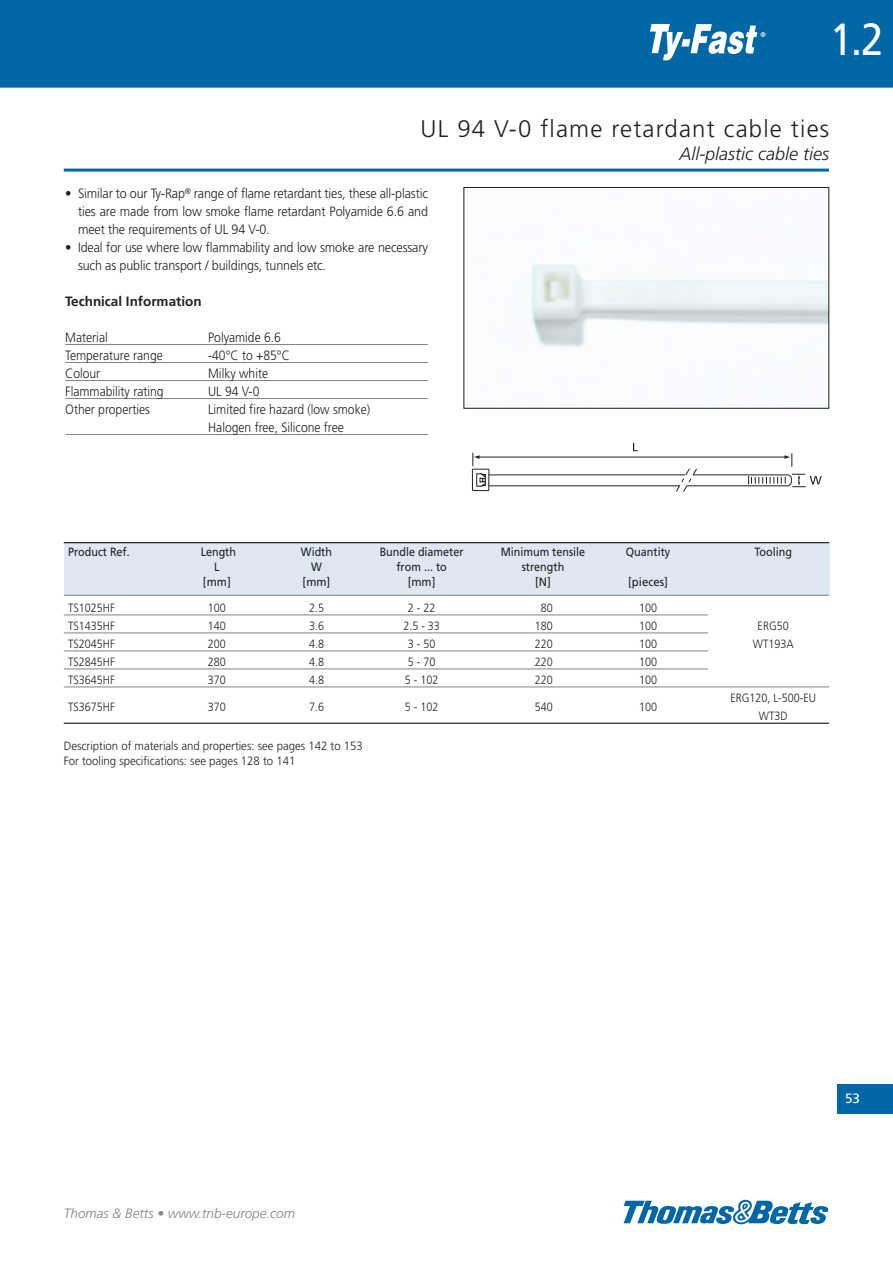
<style>
.page{position:relative;width:893px;height:1263px;background:#fff}
.page>*{position:absolute;margin:0;border:0;box-sizing:border-box;transform-origin:0 0}
.t1{font:45px "Frutiger";color:#fff;scale:.88 1}
.t2{font:300 24px "Frutiger";letter-spacing:.05em;color:#231f20}
.t3{font:italic 300 18px "Frutiger";color:#231f20}
.t4{font:300 13.5px/18px "Frutiger";letter-spacing:-.01em;color:#231f20;text-align:justify;scale:.95 1}
.t5{font:300 13.5px/18px "Frutiger";letter-spacing:-.01em;color:#231f20;scale:.9 1}
.t6{font:italic 300 13.5px "Frutiger";color:#808285}
.t7{font:700 13.5px "Frutiger";color:#231f20}
.t8{font:13.5px "Frutiger";color:#fff}
.t9{font:300 12px "Frutiger";color:#231f20;scale:.9 1}
.t10{font:300 12px/15px "Frutiger";color:#231f20;scale:.95 1}
.t11{font:12px "Frutiger";color:#231f20;scale:.9 1}
.t12{font:12px "Frutiger";color:#231f20;scale:.95 1}
</style>
<div class="page">
<div style="left:0;top:0;width:893px;height:89px;background:#0067a5"></div>
<div style="left:838px;top:1084px;width:55px;height:30px;background:#0067a5"></div>
<svg style="left:624px;top:1200px;width:204px;height:24px"></svg>
<svg style="left:650px;top:24px;width:115px;height:36px"></svg>
<hr style="left:0;top:88px;width:893px;height:3px;background:#fff">
<hr style="left:64px;top:169px;width:765px;height:3px;background:#0067a5">
<img style="left:531px;top:264px;width:296px;height:84px">
<div style="left:463px;top:187px;width:366px;height:222px;border:1px solid #231f20"></div>
<hr style="left:65px;top:344px;width:363px;height:1px;background:#808285">
<hr style="left:65px;top:362px;width:363px;height:1px;background:#808285">
<hr style="left:65px;top:380px;width:363px;height:1px;background:#808285">
<hr style="left:65px;top:398px;width:363px;height:1px;background:#808285">
<hr style="left:65px;top:434px;width:363px;height:1px;background:#808285">
<svg style="left:471px;top:443px;width:351px;height:49px"></svg>
<div style="left:64px;top:543px;width:765px;height:52px;background:#dee7f2"></div>
<hr style="left:64px;top:542px;width:765px;height:1px;background:#231f20">
<hr style="left:64px;top:595px;width:765px;height:1px;background:#808285">
<hr style="left:64px;top:615px;width:644px;height:1px;background:#808285">
<hr style="left:64px;top:633px;width:644px;height:1px;background:#808285">
<hr style="left:64px;top:651px;width:644px;height:1px;background:#808285">
<hr style="left:64px;top:669px;width:644px;height:1px;background:#808285">
<hr style="left:64px;top:687px;width:765px;height:1px;background:#808285">
<hr style="left:64px;top:723px;width:765px;height:1px;background:#231f20">
<h1 class="t1" style="left:830px;top:21px;width:62px">1.2</h1>
<h2 class="t2" style="left:420px;top:119px;width:410px">UL 94 V-0 flame retardant cable ties</h2>
<p class="t4" style="left:78px;top:185px;width:370px;text-indent:-13px">• Similar to our Ty-Rap<sup>®</sup> range of flame retardant ties, these all-plastic ties are made from low smoke flame retardant Polyamide 6.6 and meet the requirements of UL 94 V-0.</p>
<p class="t4" style="left:78px;top:239px;width:370px;text-indent:-13px">• Ideal for use where low flammability and low smoke are necessary such as public transport / buildings, tunnels etc.</p>
<p class="t7" style="left:65px;top:296px;width:138px">Technical Information</p>
<p class="t5" style="left:65px;top:329px;width:49px">Material</p>
<p class="t5" style="left:208px;top:329px;width:82px">Polyamide 6.6</p>
<p class="t5" style="left:65px;top:347px;width:110px">Temperature range</p>
<p class="t5" style="left:208px;top:347px;width:92px">-40°C to +85°C</p>
<p class="t5" style="left:65px;top:365px;width:40px">Colour</p>
<p class="t5" style="left:208px;top:365px;width:68px">Milky white</p>
<p class="t5" style="left:65px;top:383px;width:111px">Flammability rating</p>
<p class="t5" style="left:208px;top:383px;width:58px">UL 94 V-0</p>
<p class="t5" style="left:65px;top:401px;width:96px">Other properties</p>
<p class="t5" style="left:208px;top:401px;width:182px">Limited fire hazard (low smoke)<br>Halogen free, Silicone free</p>
<h3 class="t3" style="left:679px;top:147px;width:151px">All-plastic cable ties</h3>
<p class="t11" style="left:68px;top:547px;width:70px">Product Ref.</p>
<p class="t11" style="left:201px;top:547px;width:41px">Length</p>
<p class="t11" style="left:301px;top:547px;width:36px">Width</p>
<p class="t11" style="left:380px;top:547px;width:95px">Bundle diameter</p>
<p class="t11" style="left:501px;top:547px;width:95px">Minimum tensile</p>
<p class="t11" style="left:626px;top:547px;width:51px">Quantity</p>
<p class="t11" style="left:754px;top:547px;width:43px">Tooling</p>
<p class="t11" style="left:214px;top:562px;width:8px">L</p>
<p class="t11" style="left:311px;top:562px;width:13px">W</p>
<p class="t11" style="left:396px;top:562px;width:57px">from ... to</p>
<p class="t11" style="left:522px;top:562px;width:49px">strength</p>
<p class="t12" style="left:203px;top:577px;width:31px">[mm]</p>
<p class="t12" style="left:303px;top:577px;width:31px">[mm]</p>
<p class="t12" style="left:408px;top:577px;width:31px">[mm]</p>
<p class="t12" style="left:535px;top:577px;width:18px">[N]</p>
<p class="t12" style="left:628px;top:577px;width:43px">[pieces]</p>
<p class="t9" style="left:68px;top:603px;width:53px">TS1025HF</p>
<p class="t9" style="left:208px;top:603px;width:21px">100</p>
<p class="t9" style="left:309px;top:603px;width:18px">2.5</p>
<p class="t9" style="left:408px;top:603px;width:32px">2-22</p>
<p class="t9" style="left:541px;top:603px;width:15px">80</p>
<p class="t9" style="left:639px;top:603px;width:21px">100</p>
<p class="t9" style="left:68px;top:621px;width:53px">TS1435HF</p>
<p class="t9" style="left:208px;top:621px;width:21px">140</p>
<p class="t9" style="left:309px;top:621px;width:18px">3.6</p>
<p class="t9" style="left:403px;top:621px;width:42px">2.5 - 33</p>
<p class="t9" style="left:535px;top:621px;width:21px">180</p>
<p class="t9" style="left:639px;top:621px;width:21px">100</p>
<p class="t9" style="left:758px;top:621px;width:36px">ERG50</p>
<p class="t9" style="left:68px;top:639px;width:53px">TS2045HF</p>
<p class="t9" style="left:208px;top:639px;width:21px">200</p>
<p class="t9" style="left:309px;top:639px;width:18px">4.8</p>
<p class="t9" style="left:408px;top:639px;width:32px">3-50</p>
<p class="t9" style="left:535px;top:639px;width:21px">220</p>
<p class="t9" style="left:639px;top:639px;width:21px">100</p>
<p class="t9" style="left:753px;top:639px;width:47px">WT193A</p>
<p class="t9" style="left:68px;top:657px;width:53px">TS2845HF</p>
<p class="t9" style="left:208px;top:657px;width:21px">280</p>
<p class="t9" style="left:309px;top:657px;width:18px">4.8</p>
<p class="t9" style="left:408px;top:657px;width:32px">5-70</p>
<p class="t9" style="left:535px;top:657px;width:21px">220</p>
<p class="t9" style="left:639px;top:657px;width:21px">100</p>
<p class="t9" style="left:68px;top:675px;width:53px">TS3645HF</p>
<p class="t9" style="left:208px;top:675px;width:21px">370</p>
<p class="t9" style="left:309px;top:675px;width:18px">4.8</p>
<p class="t9" style="left:405px;top:675px;width:39px">5 - 102</p>
<p class="t9" style="left:535px;top:675px;width:21px">220</p>
<p class="t9" style="left:639px;top:675px;width:21px">100</p>
<p class="t9" style="left:730px;top:693px;width:97px">ERG120, L-500-EU</p>
<p class="t9" style="left:68px;top:702px;width:53px">TS3675HF</p>
<p class="t9" style="left:208px;top:702px;width:21px">370</p>
<p class="t9" style="left:309px;top:702px;width:18px">7.6</p>
<p class="t9" style="left:405px;top:702px;width:39px">5 - 102</p>
<p class="t9" style="left:535px;top:702px;width:21px">540</p>
<p class="t9" style="left:639px;top:702px;width:21px">100</p>
<p class="t9" style="left:759px;top:711px;width:33px">WT3D</p>
<p class="t10" style="left:64px;top:739px;width:316px">Description of materials and properties: see pages 142 to 153<br>For tooling specifications: see pages 128 to 141</p>
<p class="t6" style="left:64px;top:1208px;width:233px">Thomas &amp; Betts • www.tnb-europe.com</p>
<p class="t8" style="left:845px;top:1093px;width:16px">53</p>
</div>
